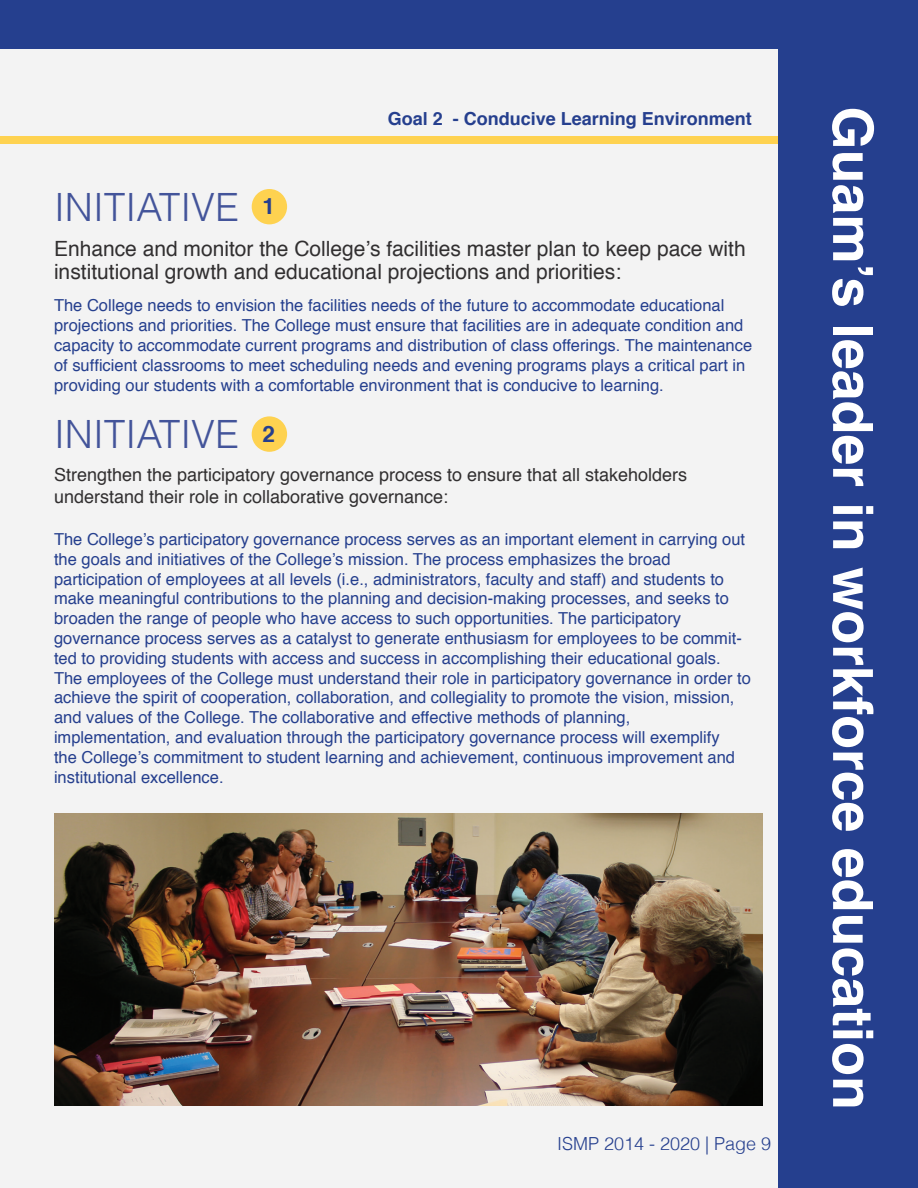
<style>
.page{position:relative;width:918px;height:1188px;background:#f3f3f3}
.page>*{position:absolute;margin:0;border:0;box-sizing:border-box;transform-origin:0 0}
.t1{font:700 55.5px "Helvetica";color:#fff}
.t2{font:300 39px "Helvetica";color:#43549a}
.t3{font:21px/22.5px "Helvetica";color:#312f30}
.t4{font:18px/21.6px "Helvetica";color:#312f30}
.t5{font:700 18px "Helvetica";color:#253f8e}
.t6{font:300 18px "Helvetica";color:#253f8e}
.t7{font:16.5px/19.8px "Helvetica";color:#253f8e}
</style>
<div class="page">
<div style="left:0;top:0;width:918px;height:49px;background:#253f8e"></div>
<div style="left:6px;top:136px;width:912px;height:8px;background:#fed250"></div>
<div style="left:0;top:136px;width:6px;height:8px;background:#fed250"></div>
<div style="left:252px;top:189px;width:35px;height:35px;background:#fed250;border-radius:50%"></div>
<div style="left:778px;top:0;width:140px;height:1188px;background:#253f8e"></div>
<div style="left:252px;top:416px;width:35px;height:36px;background:#fed250;border-radius:50%"></div>
<img style="left:54px;top:813px;width:708px;height:293px">
<h2 class="t2" style="left:54px;top:176px;width:223px">INITIATIVE <sup>1</sup></h2>
<p class="t5" style="left:388px;top:104px;width:366px">Goal 2 - Conducive Learning Environment</p>
<p class="t3" style="left:54px;top:238px;width:693px">Enhance and monitor the College’s facilities master plan to keep pace with institutional growth and educational projections and priorities:</p>
<p class="t7" style="left:54px;top:296px;width:700px">The College needs to envision the facilities needs of the future to accommodate educational projections and priorities. The College must ensure that facilities are in adequate condition and capacity to accommodate current programs and distribution of class offerings. The maintenance of sufficient classrooms to meet scheduling needs and evening programs plays a critical part in providing our students with a comfortable environment that is conducive to learning.</p>
<h2 class="t2" style="left:54px;top:403px;width:223px">INITIATIVE <sup>2</sup></h2>
<p class="t4" style="left:54px;top:465px;width:635px">Strengthen the participatory governance process to ensure that all stakeholders understand their role in collaborative governance:</p>
<p class="t7" style="left:54px;top:530px;width:698px">The College’s participatory governance process serves as an important element in carrying out the goals and initiatives of the College’s mission. The process emphasizes the broad participation of employees at all levels (i.e., administrators, faculty and staff) and students to make meaningful contributions to the planning and decision-making processes, and seeks to broaden the range of people who have access to such opportunities. The participatory governance process serves as a catalyst to generate enthusiasm for employees to be commit&shy;ted to providing students with access and success in accomplishing their educational goals.<br>The employees of the College must understand their role in participatory governance in order to achieve the spirit of cooperation, collaboration, and collegiality to promote the vision, mission, and values of the College. The collaborative and effective methods of planning,<br>implementation, and evaluation through the participatory governance process will exemplify<br>the College’s commitment to student learning and achievement, continuous improvement and institutional excellence.</p>
<p class="t6" style="left:557px;top:1129px;width:216px">ISMP 2014 - 2020 | PAGE 9</p>
<h1 class="t1" style="left:897px;top:106px;width:1005px;rotate:90deg">Guam’s leader in workforce education</h1>
</div>
